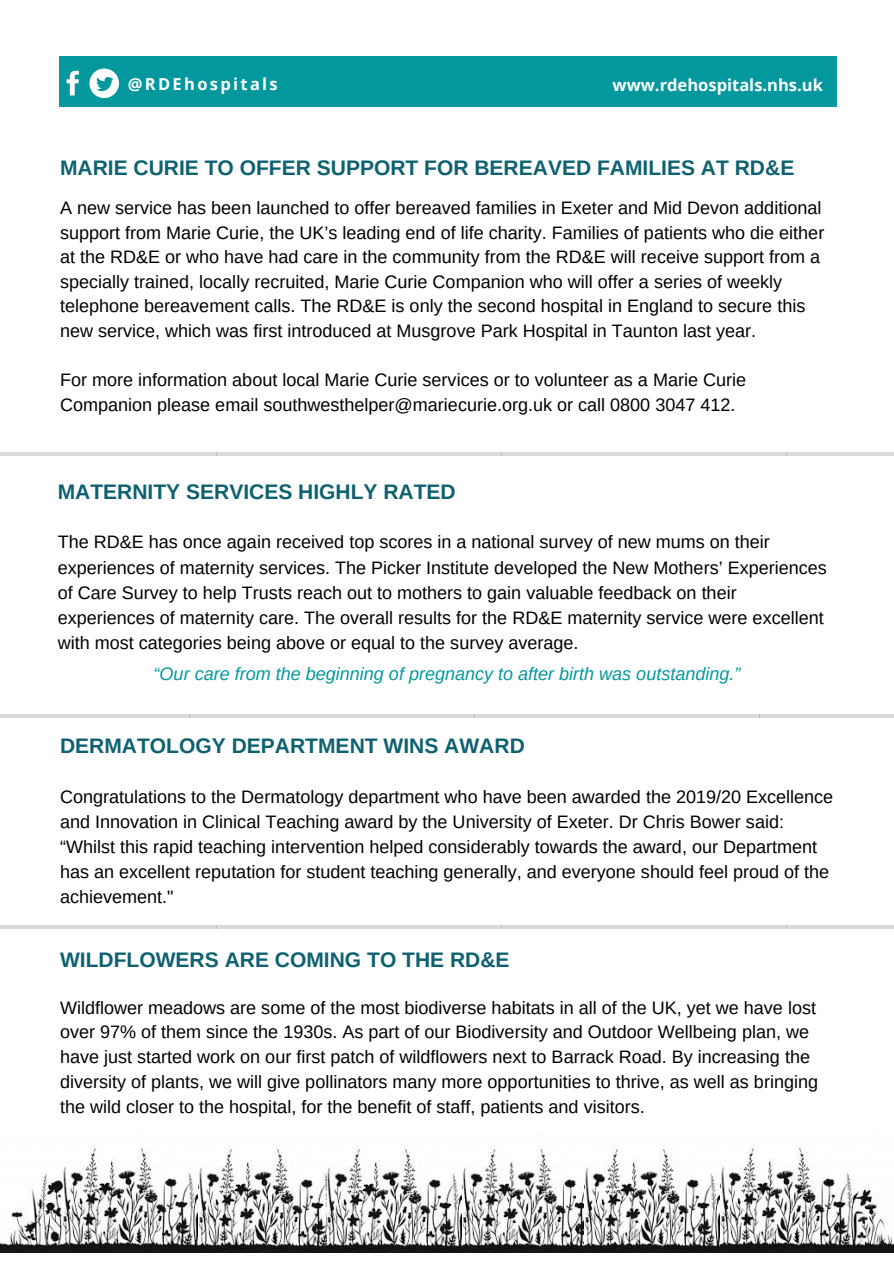
<style>
.page{position:relative;width:894px;height:1264px;background:#fff}
.page>*{position:absolute;margin:0;border:0;box-sizing:border-box;transform-origin:0 0}
.t1{font:700 21px "Arimo";color:#0e6171}
.t2{font:18px/24.8px "Arimo";color:#000}
.t3{font:italic 18px "Arimo";color:#03989e}
.t4{font:700 16.5px "Open Sans";color:#fff}
.t5{font:700 16.5px "Open Sans";letter-spacing:.14em;color:#fff}
</style>
<div class="page">
<hr style="left:0;top:714px;width:189px;height:4px;background:#dadada">
<hr style="left:189px;top:714px;width:285px;height:4px;background:#dadada">
<hr style="left:474px;top:714px;width:285px;height:4px;background:#dadada">
<hr style="left:759px;top:714px;width:134px;height:4px;background:#dadada">
<div style="left:59px;top:56px;width:777px;height:51px;background:#03989e"></div>
<svg style="left:66px;top:71px;width:13px;height:24px"></svg>
<svg style="left:89px;top:69px;width:30px;height:29px"></svg>
<img style="left:0;top:1145px;width:198px;height:107px">
<img style="left:198px;top:1146px;width:129px;height:106px">
<img style="left:719px;top:1145px;width:174px;height:107px">
<img style="left:327px;top:1146px;width:257px;height:106px">
<img style="left:584px;top:1146px;width:135px;height:106px">
<hr style="left:0;top:452px;width:216px;height:3px;background:#000">
<hr style="left:216px;top:452px;width:285px;height:3px;background:#000">
<hr style="left:501px;top:452px;width:285px;height:3px;background:#000">
<hr style="left:786px;top:452px;width:107px;height:3px;background:#000">
<hr style="left:0;top:925px;width:216px;height:3px;background:#000">
<hr style="left:216px;top:925px;width:285px;height:3px;background:#000">
<hr style="left:501px;top:925px;width:285px;height:3px;background:#000">
<hr style="left:786px;top:925px;width:107px;height:3px;background:#000">
<p class="t5" style="left:128px;top:72px;width:152px">@RDEhospitals</p>
<p class="t4" style="left:612px;top:73px;width:212px">www.rdehospitals.nhs.uk</p>
<p class="t1" style="left:60px;top:156px;width:735px">MARIE CURIE TO OFFER SUPPORT FOR BEREAVED FAMILIES AT RD&amp;E</p>
<p class="t2" style="left:60px;top:196px;width:762px">A new service has been launched to offer bereaved families in Exeter and Mid Devon additional</p>
<p class="t2" style="left:60px;top:220px;width:765px">support from Marie Curie, the UK’s leading end of life charity. Families of patients who die either at the RD&amp;E or who have had care in the community from the RD&amp;E will receive support from a specially trained, locally recruited, Marie Curie Companion who will offer a series of weekly telephone bereavement calls. The RD&amp;E is only the second hospital in England to secure this new service, which was first introduced at Musgrove Park Hospital in Taunton last year.</p>
<p class="t2" style="left:60px;top:367px;width:687px">For more information about local Marie Curie services or to volunteer as a Marie Curie<br>Companion please email southwesthelper@mariecurie.org.uk or call 0800 3047 412.</p>
<p class="t1" style="left:58px;top:480px;width:399px">MATERNITY SERVICES HIGHLY RATED</p>
<p class="t2" style="left:58px;top:529px;width:770px;line-height:25.2px">The RD&amp;E has once again received top scores in a national survey of new mums on their experiences of maternity services. The Picker Institute developed the New Mothers’ Experiences of Care Survey to help Trusts reach out to mothers to gain valuable feedback on their experiences of maternity care. The overall results for the RD&amp;E maternity service were excellent with most categories being above or equal to the survey average.</p>
<p class="t3" style="left:154px;top:664px;width:588px">“Our care from the beginning of pregnancy to after birth was outstanding.”</p>
<p class="t1" style="left:60px;top:733px;width:466px">DERMATOLOGY DEPARTMENT WINS AWARD</p>
<p class="t2" style="left:60px;top:784px;width:774px">Congratulations to the Dermatology department who have been awarded the 2019/20 Excellence and Innovation in Clinical Teaching award by the University of Exeter. Dr Chris Bower said: “Whilst this rapid teaching intervention helped considerably towards the award, our Department has an excellent reputation for student teaching generally, and everyone should feel proud of the achievement."</p>
<p class="t1" style="left:60px;top:948px;width:451px">WILDFLOWERS ARE COMING TO THE RD&amp;E</p>
<p class="t2" style="left:60px;top:995px;width:759px">Wildflower meadows are some of the most biodiverse habitats in all of the UK, yet we have lost over 97% of them since the 1930s. As part of our Biodiversity and Outdoor Wellbeing plan, we have just started work on our first patch of wildflowers next to Barrack Road. By increasing the diversity of plants, we will give pollinators many more opportunities to thrive, as well as bringing the wild closer to the hospital, for the benefit of staff, patients and visitors.</p>
</div>
